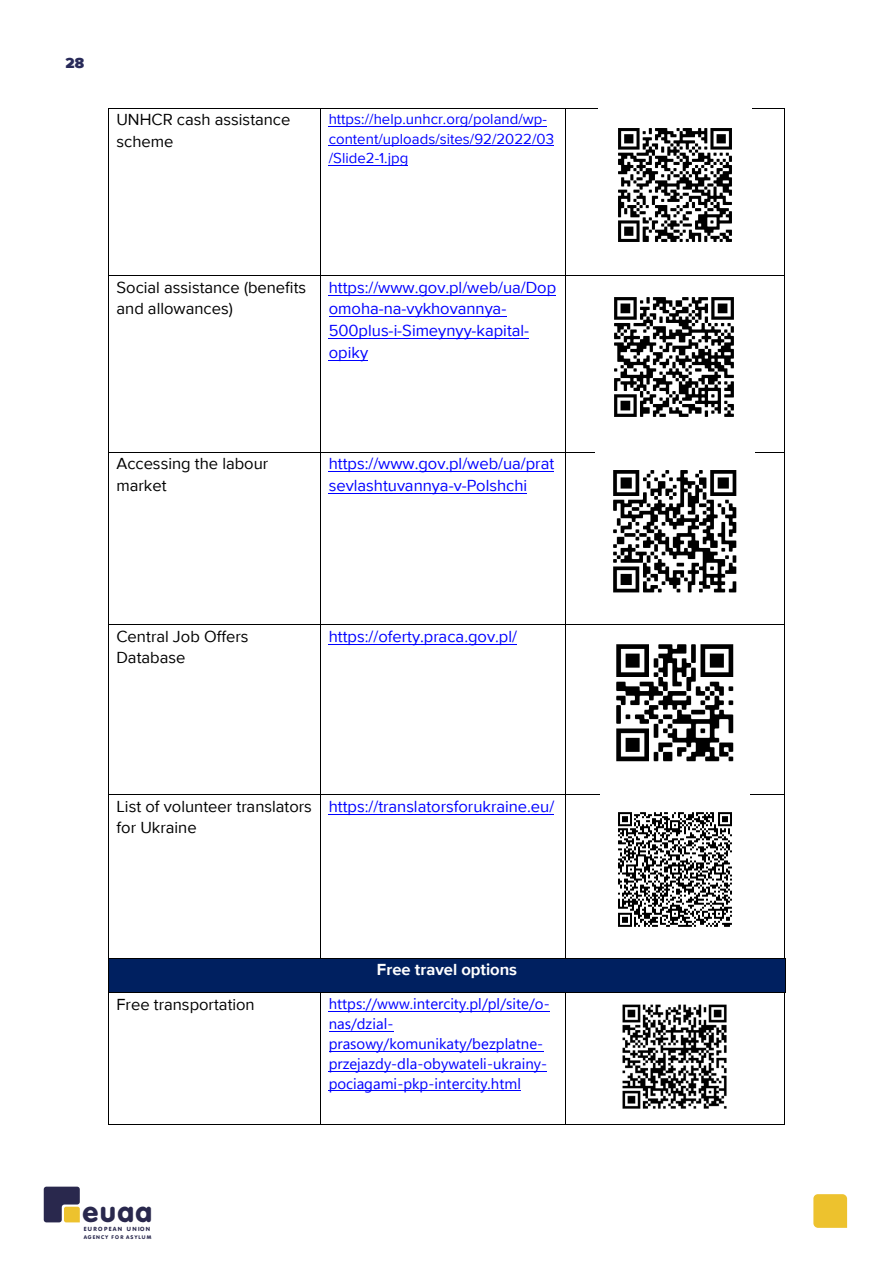
<style>
.page{position:relative;width:893px;height:1263px;background:#fff}
.page>*{position:absolute;margin:0;border:0;box-sizing:border-box;transform-origin:0 0}
.t1{font:29.85px "VAG Rundschrift D";color:#29284d}
.t2{font:16.5px/21.6px "Proxima Nova";color:#00f}
.t3{font:16.5px/21.8px "Proxima Nova";color:#000}
.t4{font:700 16.5px "Proxima Nova";color:#fff}
.t5{font:15px/20px "Segoe UI";color:#00f}
.t6{font:15px/19.6px "Proxima Nova";letter-spacing:.005em;color:#00f}
.t7{font:900 15px "Proxima Nova";color:#282a59}
.t8{font:6.3px "VAG Rundschrift D";letter-spacing:.205em;color:#29284d}
.t9{font:5.55px "VAG Rundschrift D";letter-spacing:.175em;color:#29284d}
</style>
<div class="page">
<svg style="left:44px;top:1187px;width:36px;height:35px"></svg>
<svg style="left:813px;top:1194px;width:34px;height:34px"></svg>
<hr style="left:329px;top:126px;width:218px;height:1px;background:#00f">
<hr style="left:329px;top:146px;width:225px;height:1px;background:#00f">
<hr style="left:329px;top:165px;width:79px;height:1px;background:#00f">
<hr style="left:109px;top:108px;width:211px;height:1px;background:#000">
<hr style="left:321px;top:108px;width:244px;height:1px;background:#000">
<hr style="left:566px;top:108px;width:218px;height:1px;background:#000">
<hr style="left:108px;top:109px;width:1px;height:166px;background:#000">
<hr style="left:320px;top:109px;width:1px;height:166px;background:#000">
<hr style="left:565px;top:109px;width:1px;height:166px;background:#000">
<hr style="left:784px;top:109px;width:1px;height:166px;background:#000">
<hr style="left:329px;top:295px;width:227px;height:1px;background:#00f">
<hr style="left:329px;top:316px;width:177px;height:1px;background:#00f">
<hr style="left:329px;top:338px;width:200px;height:1px;background:#00f">
<hr style="left:329px;top:360px;width:39px;height:1px;background:#00f">
<hr style="left:109px;top:275px;width:211px;height:1px;background:#000">
<hr style="left:321px;top:275px;width:244px;height:1px;background:#000">
<hr style="left:566px;top:275px;width:218px;height:1px;background:#000">
<hr style="left:108px;top:276px;width:1px;height:176px;background:#000">
<hr style="left:320px;top:276px;width:1px;height:176px;background:#000">
<hr style="left:565px;top:276px;width:1px;height:176px;background:#000">
<hr style="left:784px;top:276px;width:1px;height:176px;background:#000">
<hr style="left:329px;top:471px;width:225px;height:1px;background:#00f">
<hr style="left:329px;top:493px;width:198px;height:1px;background:#00f">
<hr style="left:109px;top:452px;width:211px;height:1px;background:#000">
<hr style="left:321px;top:452px;width:244px;height:1px;background:#000">
<hr style="left:566px;top:452px;width:218px;height:1px;background:#000">
<hr style="left:108px;top:452px;width:1px;height:172px;background:#000">
<hr style="left:320px;top:452px;width:1px;height:172px;background:#000">
<hr style="left:565px;top:452px;width:1px;height:172px;background:#000">
<hr style="left:784px;top:452px;width:1px;height:172px;background:#000">
<hr style="left:329px;top:644px;width:188px;height:1px;background:#00f">
<hr style="left:109px;top:624px;width:211px;height:1px;background:#000">
<hr style="left:321px;top:624px;width:244px;height:1px;background:#000">
<hr style="left:566px;top:624px;width:218px;height:1px;background:#000">
<hr style="left:108px;top:625px;width:1px;height:169px;background:#000">
<hr style="left:320px;top:625px;width:1px;height:169px;background:#000">
<hr style="left:565px;top:625px;width:1px;height:169px;background:#000">
<hr style="left:784px;top:625px;width:1px;height:169px;background:#000">
<hr style="left:329px;top:814px;width:225px;height:1px;background:#00f">
<hr style="left:109px;top:794px;width:211px;height:1px;background:#000">
<hr style="left:321px;top:794px;width:244px;height:1px;background:#000">
<hr style="left:566px;top:794px;width:218px;height:1px;background:#000">
<hr style="left:108px;top:795px;width:1px;height:163px;background:#000">
<hr style="left:320px;top:795px;width:1px;height:163px;background:#000">
<hr style="left:565px;top:795px;width:1px;height:163px;background:#000">
<hr style="left:784px;top:795px;width:1px;height:163px;background:#000">
<div style="left:109px;top:959px;width:676px;height:33px;background:#002060"></div>
<hr style="left:109px;top:958px;width:211px;height:1px;background:#000">
<hr style="left:321px;top:958px;width:244px;height:1px;background:#000">
<hr style="left:566px;top:958px;width:218px;height:1px;background:#000">
<hr style="left:108px;top:959px;width:1px;height:33px;background:#000">
<hr style="left:785px;top:959px;width:1px;height:33px;background:#000">
<hr style="left:329px;top:1011px;width:221px;height:1px;background:#00f">
<hr style="left:329px;top:1031px;width:64px;height:1px;background:#00f">
<hr style="left:329px;top:1050px;width:214px;height:1px;background:#00f">
<hr style="left:329px;top:1070px;width:218px;height:1px;background:#00f">
<hr style="left:329px;top:1090px;width:192px;height:1px;background:#00f">
<hr style="left:109px;top:992px;width:211px;height:1px;background:#000">
<hr style="left:321px;top:992px;width:244px;height:1px;background:#000">
<hr style="left:566px;top:992px;width:218px;height:1px;background:#000">
<hr style="left:108px;top:993px;width:1px;height:131px;background:#000">
<hr style="left:109px;top:1124px;width:211px;height:1px;background:#000">
<hr style="left:320px;top:993px;width:1px;height:131px;background:#000">
<hr style="left:321px;top:1124px;width:244px;height:1px;background:#000">
<hr style="left:565px;top:993px;width:1px;height:131px;background:#000">
<hr style="left:566px;top:1124px;width:218px;height:1px;background:#000">
<hr style="left:784px;top:993px;width:1px;height:131px;background:#000">
<img style="left:618px;top:128px;width:114px;height:114px">
<img style="left:614px;top:297px;width:120px;height:120px">
<img style="left:613px;top:470px;width:124px;height:123px">
<img style="left:616px;top:644px;width:118px;height:118px">
<img style="left:618px;top:812px;width:114px;height:115px">
<img style="left:622px;top:1004px;width:105px;height:105px">
<p class="t7" style="left:66px;top:52px;width:20px">28</p>
<p class="t3" style="left:116px;top:108px;width:176px">UNHCR cash assistance scheme</p>
<p class="t6" style="left:329px;top:108px;width:227px">https://help.unhcr.org/poland/wp&shy;content/uploads/sites/92/2022/03 /Slide2-1.jpg</p>
<p class="t3" style="left:116px;top:276px;width:191px">Social assistance (benefits and allowances)</p>
<p class="t2" style="left:329px;top:276px;width:229px">https://www.gov.pl/web/ua/Dop omoha-na-vykhovannya-<br>500plus-i-Simeynyy-kapital&shy;opiky</p>
<p class="t3" style="left:116px;top:452px;width:153px">Accessing the labour market</p>
<p class="t2" style="left:329px;top:452px;width:227px">https://www.gov.pl/web/ua/prat sevlashtuvannya-v-Polshchi</p>
<p class="t3" style="left:116px;top:624px;width:134px">Central Job Offers<br>Database</p>
<p class="t2" style="left:329px;top:624px;width:190px">https://oferty.praca.gov.pl/</p>
<p class="t3" style="left:116px;top:794px;width:197px">List of volunteer translators for Ukraine</p>
<p class="t2" style="left:329px;top:794px;width:227px">https://translatorsforukraine.eu/</p>
<p class="t4" style="left:377px;top:957px;width:142px">Free travel options</p>
<p class="t3" style="left:116px;top:993px;width:140px">Free transportation</p>
<p class="t5" style="left:329px;top:993px;width:223px">https://www.intercity.pl/pl/site/o&shy;nas/dzial&shy;prasowy/komunikaty/bezplatne&shy;przejazdy-dla-obywateli-ukrainy&shy;pociagami-pkp-intercity.html</p>
<h1 class="t1" style="left:82px;top:1194px;width:71px">euaa</h1>
<p class="t8" style="left:84px;top:1225px;width:68px">EUROPEAN UNION</p>
<p class="t9" style="left:84px;top:1234px;width:69px">AGENCY FOR ASYLUM</p>
</div>
